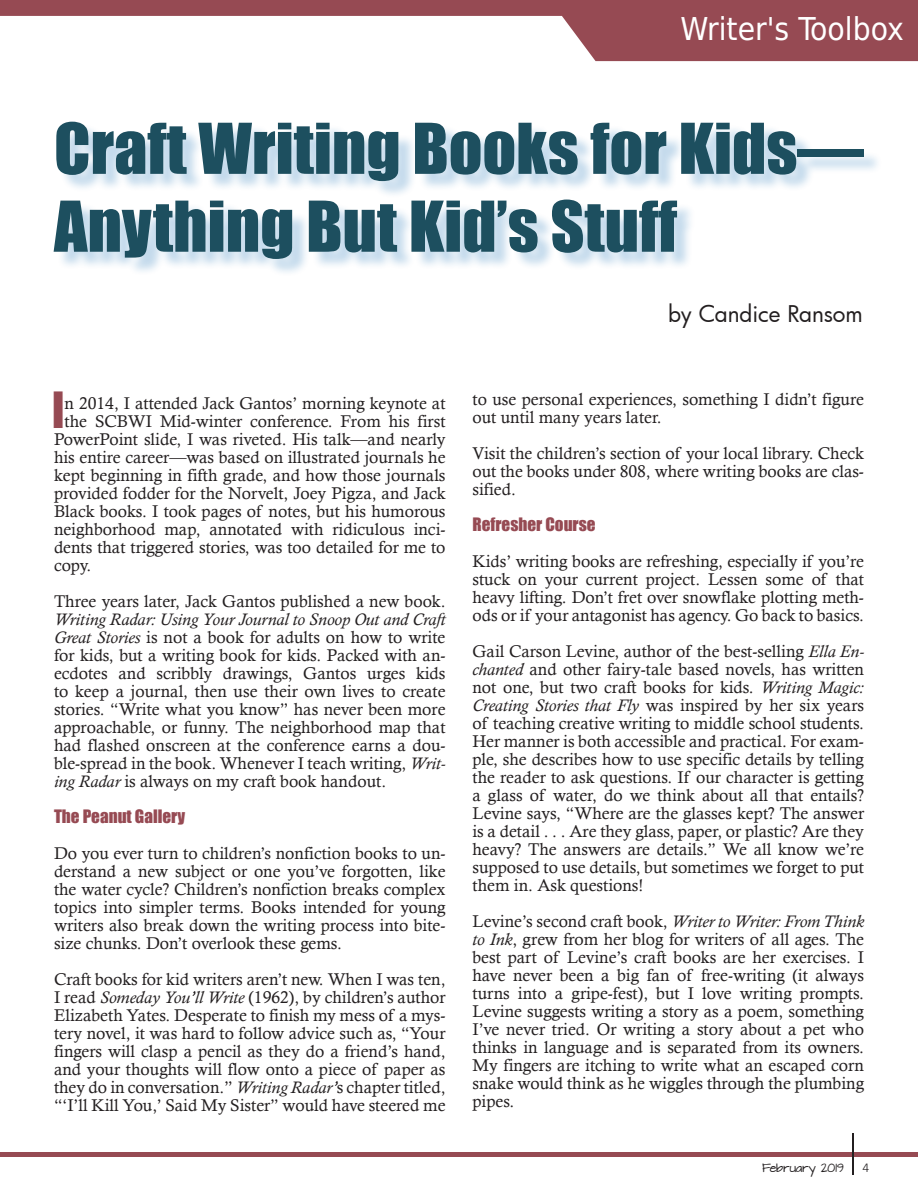
<style>
.page{position:relative;width:918px;height:1188px;background:#fff}
.page>*{position:absolute;margin:0;border:0;box-sizing:border-box;transform-origin:0 0}
.At_Presstime_Paragra{font:64.65px "Impact";color:#1d4f5f}
.t1{font:45.9px "Impact";color:#964a53;scale:.93 1}
.t2{font:31.5px "DejaVu Sans Condensed";color:#fff}
.t3{font:22.5px "Futura";color:#231f20}
.t4{font:16.95px/18px "Calisto";color:#231f20;text-align:justify}
.t5{font:16.95px "Impact";color:#964a53}
.t6{font:300 13.5px "Calibri";color:#231f20}
.t7{font:10.2px "Architects Daughter";color:#231f20}
.s1{font-style:italic}
</style>
<div class="page">
<svg style="left:0;top:0;width:918px;height:61px;fill:#964a53"></svg>
<hr style="left:0;top:1153px;width:918px;height:4px;background:#964a53">
<hr style="left:852px;top:1133px;width:2px;height:42px;background:#231f20">
<div style="left:56px;top:124px;width:827px;height:153px;background:#126cb3;opacity:.25"></div>
<p class="t2" style="left:680px;top:3px;width:225px">Writer's Toolbox</p>
<p class="At_Presstime_Paragra" style="left:54px;top:98px;width:811px">Craft Writing Books for Kids—</p>
<p class="At_Presstime_Paragra" style="left:54px;top:176px;width:625px">Anything But Kid’s Stuff</p>
<p class="t1" style="left:52px;top:375px;width:15px">I</p>
<p class="t4" style="left:65px;top:394px;width:382px">n 2014, I attended Jack Gantos’ morning keynote at</p>
<p class="t4" style="left:65px;top:412px;width:382px">the SCBWI Mid-winter conference. From his first</p>
<p class="t4" style="left:54px;top:430px;width:393px">PowerPoint slide, I was riveted. His talk—and nearly</p>
<p class="t4" style="left:54px;top:448px;width:393px">his entire career—was based on illustrated journals he</p>
<p class="t4" style="left:54px;top:466px;width:393px">kept beginning in fifth grade, and how those journals</p>
<p class="t4" style="left:54px;top:484px;width:393px">provided fodder for the Norvelt, Joey Pigza, and Jack</p>
<p class="t4" style="left:54px;top:502px;width:393px">Black books. I took pages of notes, but his humorous</p>
<p class="t4" style="left:54px;top:520px;width:393px">neighborhood map, annotated with ridiculous inci-</p>
<p class="t4" style="left:54px;top:538px;width:393px">dents that triggered stories, was too detailed for me to</p>
<p class="t4" style="left:54px;top:556px;width:39px">copy.</p>
<p class="t4" style="left:54px;top:592px;width:393px">Three years later, Jack Gantos published a new book.<br><span class="s1">Writing Radar: Using Your Journal to Snoop Out and Craft Great Stories</span> is not a book for adults on how to write for kids, but a writing book for kids. Packed with an&shy;ecdotes and scribbly drawings, Gantos urges kids to keep a journal, then use their own lives to create stories. “Write what you know” has never been more approachable, or funny. The neighborhood map that had flashed onscreen at the conference earns a dou&shy;ble-spread in the book. Whenever I teach writing, <span class="s1">Writ&shy;ing Radar</span> is always on my craft book handout.</p>
<p class="t5" style="left:54px;top:803px;width:133px">The Peanut Gallery</p>
<p class="t4" style="left:54px;top:844px;width:393px">Do you ever turn to children’s nonfiction books to un&shy;derstand a new subject or one you’ve forgotten, like the water cycle? Children’s nonfiction breaks complex topics into simpler terms. Books intended for young writers also break down the writing process into bite&shy;size chunks. Don’t overlook these gems.</p>
<p class="t4" style="left:54px;top:970px;width:393px">Craft books for kid writers aren’t new. When I was ten, I read <span class="s1">Someday You’ll Write</span> (1962), by children’s author Elizabeth Yates. Desperate to finish my mess of a mys&shy;tery novel, it was hard to follow advice such as, “Your fingers will clasp a pencil as they do a friend’s hand, and your thoughts will flow onto a piece of paper as they do in conversation.” <span class="s1">Writing Radar’</span>s chapter titled, “‘I’ll Kill You,’ Said My Sister” would have steered me</p>
<p class="t3" style="left:668px;top:299px;width:196px">by Candice Ransom</p>
<p class="t4" style="left:472px;top:390px;width:393px">to use personal experiences, something I didn’t figure out until many years later.</p>
<p class="t4" style="left:472px;top:444px;width:393px">Visit the children’s section of your local library. Check out the books under 808, where writing books are clas&shy;sified.</p>
<p class="t5" style="left:472px;top:511px;width:125px">Refresher Course</p>
<p class="t4" style="left:472px;top:552px;width:393px">Kids’ writing books are refreshing, especially if you’re stuck on your current project. Lessen some of that heavy lifting. Don’t fret over snowflake plotting meth&shy;ods or if your antagonist has agency. Go back to basics.</p>
<p class="t4" style="left:472px;top:642px;width:393px">Gail Carson Levine, author of the best-selling <span class="s1">Ella En&shy;chanted</span> and other fairy-tale based novels, has written not one, but two craft books for kids. <span class="s1">Writing Magic:<br>Creating Stories that Fly</span> was inspired by her six years of teaching creative writing to middle school students.<br>Her manner is both accessible and practical. For exam&shy;ple, she describes how to use specific details by telling the reader to ask questions. If our character is getting a glass of water, do we think about all that entails?<br>Levine says, “Where are the glasses kept? The answer is a detail . . . Are they glass, paper, or plastic? Are they heavy? The answers are details.” We all know we’re supposed to use details, but sometimes we forget to put them in. Ask questions!</p>
<p class="t4" style="left:472px;top:912px;width:393px">Levine’s second craft book, <span class="s1">Writer to Writer: From Think to Ink</span>, grew from her blog for writers of all ages. The best part of Levine’s craft books are her exercises. I have never been a big fan of free-writing (it always turns into a gripe-fest), but I love writing prompts.<br>Levine suggests writing a story as a poem, something I’ve never tried. Or writing a story about a pet who thinks in language and is separated from its owners.<br>My fingers are itching to write what an escaped corn snake would think as he wiggles through the plumbing pipes.</p>
<p class="t7" style="left:762px;top:1161px;width:83px">February 2019</p>
<p class="t6" style="left:862px;top:1159px;width:8px">4</p>
</div>
